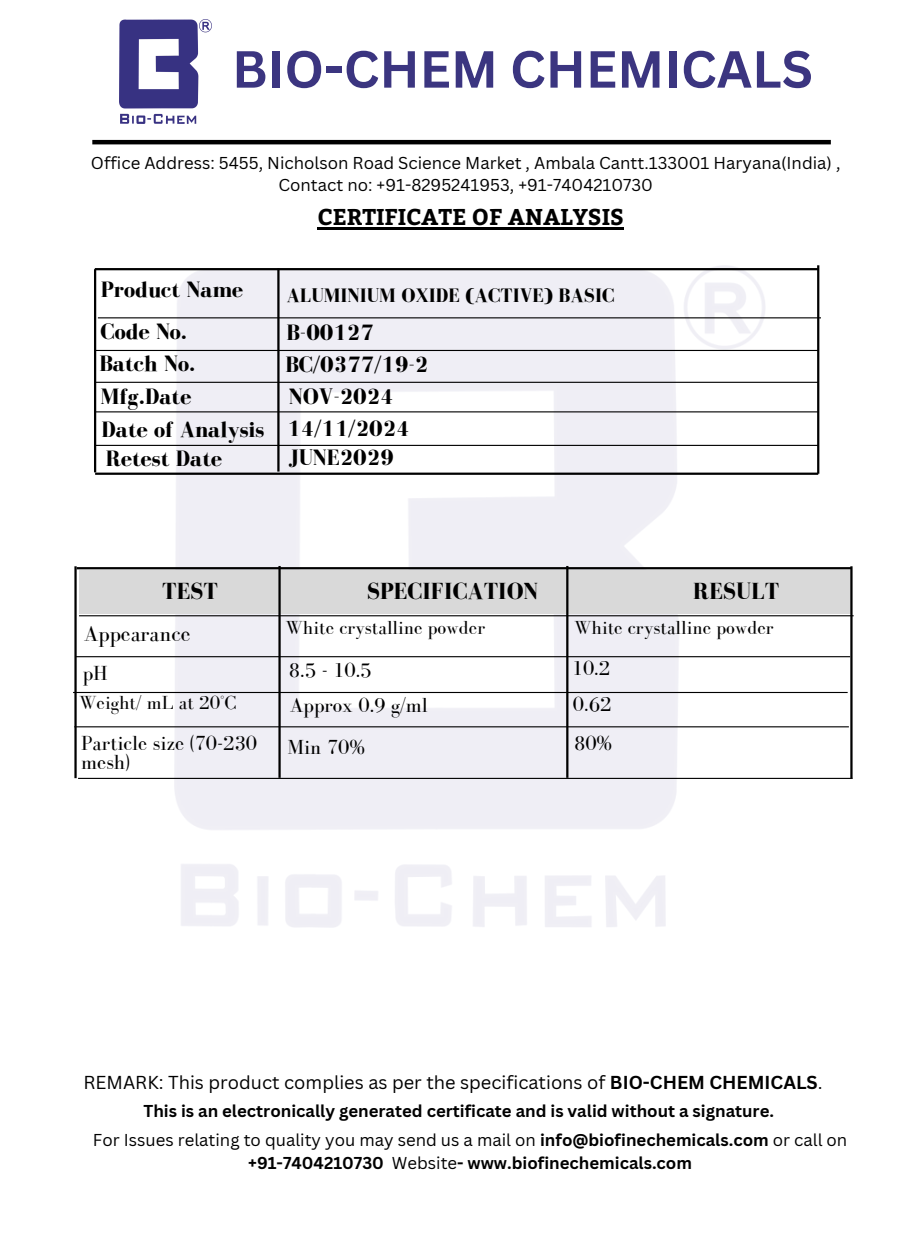
<style>
.page{position:relative;width:923px;height:1233px;background:#fff}
.page>*{position:absolute;margin:0;border:0;box-sizing:border-box;transform-origin:0 0}
.t1{font:700 51px "Canva Sans";color:#3b3580}
.t2{font:700 24px "Bodoni FLF";color:#000}
.t3{font:700 22.8px "Bodoni FLF";color:#000}
.t4{font:700 22.8px "Bitter";color:#000}
.t5{font:22.5px "Bodoni FLF";color:#000}
.t6{font:21px/19.2px "Bodoni FLF";color:#000}
.t7{font:700 19.95px "Bodoni FLF";color:#000}
.t8{font:19.5px "Bodoni FLF";color:#000}
.t9{font:18.3px "Canva Sans";color:#000}
.t10{font:700 16.8px/22.5px "Canva Sans";color:#000;text-align:center}
.t11{font:16.8px/22.5px "Canva Sans";color:#000;text-align:center}
.s1{font-weight:700}
.s2{font-weight:400}
</style>
<div class="page">
<img style="left:174px;top:266px;width:591px;height:661px">
<hr style="left:92px;top:140px;width:738px;height:4px;background:#000">
<img style="left:119px;top:20px;width:92px;height:103px">
<hr style="left:318px;top:228px;width:306px;height:2px;background:#000">
<hr style="left:95px;top:268px;width:722px;height:2px;background:#000">
<hr style="left:98px;top:317px;width:723px;height:1px;background:#000">
<hr style="left:95px;top:350px;width:723px;height:1px;background:#000">
<hr style="left:95px;top:382px;width:723px;height:1px;background:#000">
<hr style="left:95px;top:411px;width:723px;height:1px;background:#000">
<hr style="left:95px;top:445px;width:723px;height:1px;background:#000">
<hr style="left:95px;top:473px;width:723px;height:2px;background:#000">
<hr style="left:94px;top:269px;width:2px;height:203px;background:#000">
<hr style="left:277px;top:268px;width:2px;height:204px;background:#000">
<hr style="left:817px;top:265px;width:2px;height:209px;background:#000">
<hr style="left:79px;top:615px;width:774px;height:1px;background:#000">
<hr style="left:76px;top:656px;width:774px;height:1px;background:#000">
<hr style="left:77px;top:567px;width:774px;height:2px;background:#000">
<div style="left:79px;top:571px;width:772px;height:43px;background:#d9d9d9"></div>
<hr style="left:78px;top:778px;width:774px;height:1px;background:#000">
<hr style="left:850px;top:566px;width:2px;height:212px;background:#000">
<hr style="left:566px;top:566px;width:2px;height:212px;background:#000">
<hr style="left:278px;top:566px;width:3px;height:212px;background:#000">
<hr style="left:74px;top:566px;width:3px;height:212px;background:#000">
<hr style="left:73px;top:692px;width:774px;height:1px;background:#000">
<hr style="left:74px;top:726px;width:774px;height:1px;background:#000">
<h1 class="t1" style="left:232px;top:33px;width:582px">BIO-CHEM CHEMICALS</h1>
<p class="t11" style="left:91px;top:151px;width:751px">Office Address: 5455, Nicholson Road Science Market , Ambala Cantt.133001 Haryana(India) ,<br>Contact no: +91-8295241953, +91-7404210730</p>
<h2 class="t3" style="left:101px;top:277px;width:144px">Product Name</h2>
<h2 class="t3" style="left:101px;top:319px;width:88px">Code No.</h2>
<h3 class="t3" style="left:99px;top:351px;width:97px">Batch No.</h3>
<h2 class="t3" style="left:101px;top:384px;width:92px">Mfg.Date</h2>
<h5 class="t3" style="left:101px;top:418px;width:164px">Date of Analysis</h5>
<h5 class="t3" style="left:106px;top:446px;width:118px">Retest Date</h5>
<h2 class="t4" style="left:318px;top:201px;width:308px">CERTIFICATE OF ANALYSIS</h2>
<h5 class="t7" style="left:286px;top:284px;width:329px">ALUMINIUM OXIDE (ACTIVE) BASIC</h5>
<h5 class="t3" style="left:286px;top:320px;width:89px">B-00127</h5>
<h5 class="t3" style="left:285px;top:352px;width:144px">BC/0377/19-2</h5>
<h5 class="t3" style="left:289px;top:384px;width:106px">NOV-2024</h5>
<h5 class="t3" style="left:287px;top:416px;width:124px">14/11/2024</h5>
<h3 class="t3" style="left:289px;top:445px;width:107px">JUNE2029</h3>
<h3 class="t2" style="left:162px;top:579px;width:57px">TEST</h3>
<h3 class="t2" style="left:366px;top:579px;width:173px">SPECIFICATION</h3>
<h3 class="t2" style="left:693px;top:579px;width:87px">RESULT</h3>
<h3 class="t5" style="left:84px;top:621px;width:108px">Appearance</h3>
<h3 class="t8" style="left:285px;top:617px;width:201px">White crystalline powder</h3>
<h2 class="t8" style="left:574px;top:617px;width:201px">White crystalline powder</h2>
<h2 class="t6" style="left:83px;top:663px;width:26px">pH</h2>
<h2 class="t6" style="left:289px;top:660px;width:84px">8.5 - 10.5</h2>
<h5 class="t6" style="left:571px;top:658px;width:40px">10.2</h5>
<h3 class="t8" style="left:79px;top:691px;width:159px">Weight/ mL at 20°C</h3>
<h5 class="t6" style="left:290px;top:696px;width:140px">Approx 0.9 g/ml</h5>
<h5 class="t6" style="left:573px;top:694px;width:40px">0.62</h5>
<h5 class="t6" style="left:81px;top:733px;width:177px">Particle size (70-230 mesh)</h5>
<p class="t6" style="left:287px;top:737px;width:79px">Min 70%</p>
<h6 class="t6" style="left:574px;top:733px;width:40px">80%</h6>
<h2 class="t9" style="left:83px;top:1069px;width:740px">REMARK: This product complies as per the specifications of <span class="s1">BIO-CHEM CHEMICALS</span>.</h2>
<p class="t10" style="left:143px;top:1099px;width:632px">This is an electronically generated certificate and is valid without a signature.</p>
<h4 class="t10" style="left:93px;top:1128px;width:755px"><span class="s2">For Issues relating to quality you may send us a mail on</span> info@biofinechemicals.com <span class="s2">or call on </span>+91-7404210730 <span class="s2">Website</span>- www.biofinechemicals.com</h4>
</div>
